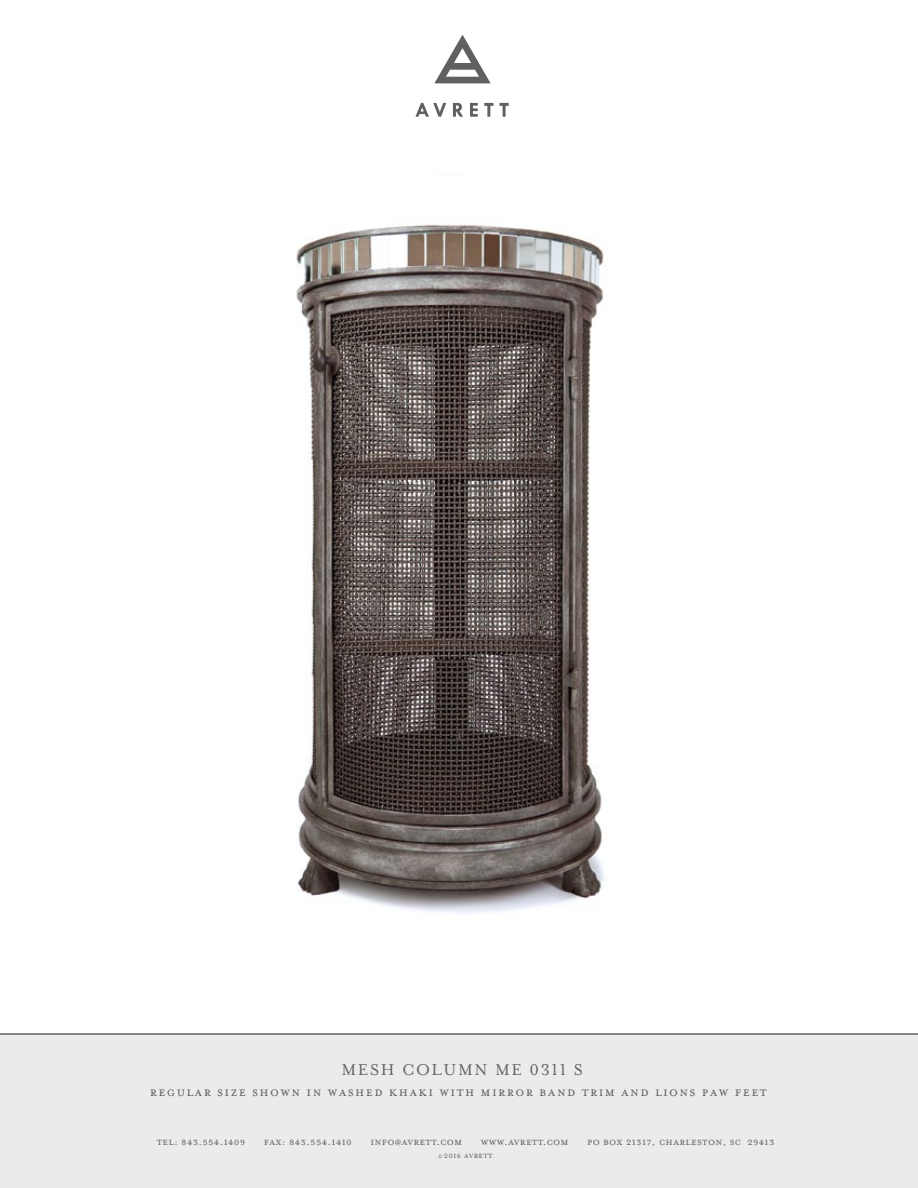
<style>
.page{position:relative;width:918px;height:1188px;background:#fff}
.page>*{position:absolute;margin:0;border:0;box-sizing:border-box;transform-origin:0 0}
.t1{font:18px "Mrs Eaves Small Caps OT";letter-spacing:.09em;color:#5f6163}
.t2{font:15px "Mrs Eaves Small Caps OT";letter-spacing:.09em;color:#5f6163}
.t3{font:12px "Mrs Eaves All Small Caps OT";letter-spacing:.02em;color:#606364}
.t4{font:9.75px "Mrs Eaves All Small Caps OT";letter-spacing:.02em;color:#606364}
.s1{font-size:7.5px}
</style>
<div class="page">
<img style="left:296px;top:224px;width:308px;height:689px">
<div style="left:0;top:1034px;width:918px;height:154px;background:#ebebec"></div>
<svg style="left:415px;top:103px;width:31px;height:14px"></svg>
<svg style="left:453px;top:103px;width:10px;height:14px"></svg>
<svg style="left:470px;top:103px;width:8px;height:14px"></svg>
<svg style="left:484px;top:103px;width:25px;height:14px"></svg>
<svg style="left:434px;top:35px;width:57px;height:48px"></svg>
<hr style="left:0;top:1034px;width:918px;height:1px;background:#231f20">
<h1 class="t1" style="left:341px;top:1060px;width:243px">MESH COLUMN ME 0311 S</h1>
<p class="t2" style="left:150px;top:1083px;width:618px">regular size shown in washed khaki with mirror band trim and lions paw feet</p>
<p class="t3" style="left:157px;top:1135px;width:90px">tel: 843.554.1409</p>
<p class="t3" style="left:264px;top:1135px;width:90px">fax: 843.554.1410</p>
<p class="t3" style="left:370px;top:1135px;width:93px">info@avrett.com</p>
<p class="t3" style="left:481px;top:1135px;width:89px">www.avrett.com</p>
<p class="t3" style="left:587px;top:1135px;width:189px">po box 21317, charleston, sc 29413</p>
<p class="t4" style="left:438px;top:1150px;width:56px"><span class="s1">©</span> 2016 avrett</p>
</div>
